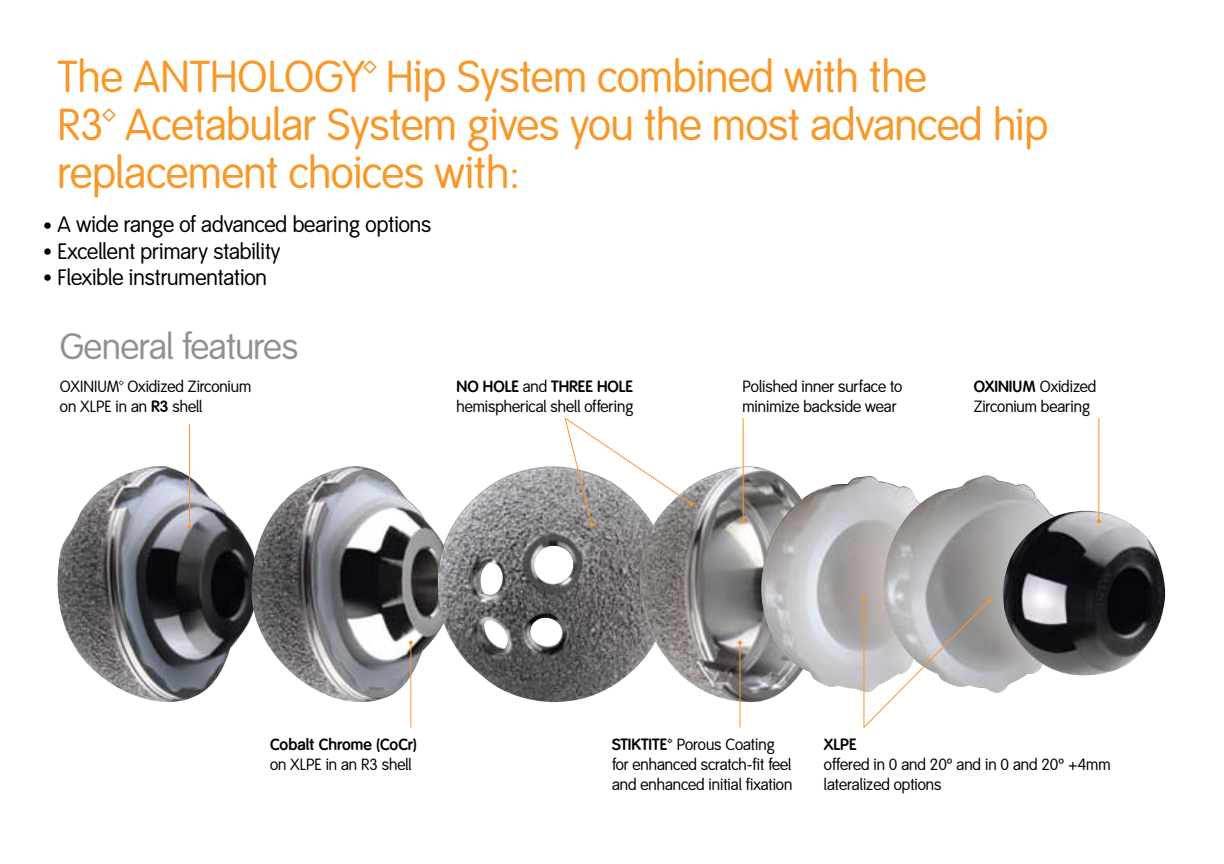
<style>
.page{position:relative;width:1224px;height:864px;background:#fff}
.page>*{position:absolute;margin:0;border:0;box-sizing:border-box;transform-origin:0 0}
.t1{font:44px/48px "Smith&Nephew";color:#f89828}
.t2{font:36px "Smith&Nephew";color:#919195}
.t3{font:22px "Smith&Nephew";color:#000}
.t4{font:16px/20px "Smith&Nephew";color:#000}
.t5{font:700 16px "Smith&Nephew";color:#000}
.s1{font-size:18px}
.s2{font-weight:700}
</style>
<div class="page">
<img style="left:58px;top:466px;width:193px;height:236px">
<img style="left:251px;top:466px;width:185px;height:236px">
<img style="left:436px;top:466px;width:202px;height:236px">
<img style="left:638px;top:466px;width:144px;height:237px">
<img style="left:761px;top:476px;width:123px;height:216px">
<img style="left:884px;top:475px;width:164px;height:218px">
<img style="left:1003px;top:511px;width:162px;height:165px">
<svg style="left:862px;top:596px;width:129px;height:132px"></svg>
<hr style="left:739px;top:643px;width:2px;height:85px;background:#f89828">
<svg style="left:738px;top:641px;width:4px;height:4px"></svg>
<hr style="left:410px;top:643px;width:1px;height:85px;background:#f89828">
<svg style="left:409px;top:641px;width:4px;height:4px"></svg>
<hr style="left:189px;top:424px;width:1px;height:103px;background:#f89828">
<svg style="left:188px;top:525px;width:4px;height:4px"></svg>
<hr style="left:743px;top:418px;width:1px;height:103px;background:#f89828">
<svg style="left:741px;top:519px;width:4px;height:4px"></svg>
<hr style="left:1098px;top:418px;width:1px;height:103px;background:#f89828">
<svg style="left:1097px;top:519px;width:4px;height:4px"></svg>
<svg style="left:564px;top:417px;width:130px;height:110px"></svg>
<h1 class="t1" style="left:58px;top:54px;width:992px">The ANTHOLOGY™ Hip System combined with the<br>R3™ Acetabular System gives you the most advanced hip replacement choices with:</h1>
<h3 class="t3" style="left:43px;top:212px;width:390px"><span class="s1">•</span> A wide range of advanced bearing options</h3>
<h3 class="t3" style="left:43px;top:239px;width:239px"><span class="s1">•</span> Excellent primary stability</h3>
<h3 class="t3" style="left:43px;top:265px;width:225px"><span class="s1">•</span> Flexible instrumentation</h3>
<h2 class="t2" style="left:60px;top:326px;width:240px">General features</h2>
<p class="t4" style="left:60px;top:377px;width:193px;text-indent:37px">um™ Oxidized Zirconium on XLPE in an <span class="s2">R3</span> shell</p>
<p class="t4" style="left:60px;top:377px;width:19px">Oxini</p>
<p class="t4" style="left:456px;top:377px;width:178px"><span class="s2">NO HOLE</span> and <span class="s2">THREE HOLE </span>hemispherical shell offering</p>
<p class="t4" style="left:743px;top:377px;width:161px">Polished inner surface to minimize backside wear</p>
<p class="t4" style="left:974px;top:377px;width:124px"><span class="s2">Oxi nium</span> Oxidized<br>Zirconium bearing</p>
<p class="t5" style="left:270px;top:735px;width:149px">Cobalt Chrome (CoCr)</p>
<p class="t4" style="left:270px;top:755px;width:143px">on XLPE in an R3 shell</p>
<p class="t4" style="left:612px;top:735px;width:182px"><span class="s2">STIKTITE™</span> Porous Coating for enhanced scratch-fit feel and enhanced initial fixation</p>
<p class="t5" style="left:824px;top:735px;width:34px">XLPE</p>
<p class="t4" style="left:824px;top:755px;width:288px">offered in 0 and 20º and in 0 and 20º +4mm lateralized options</p>
</div>
